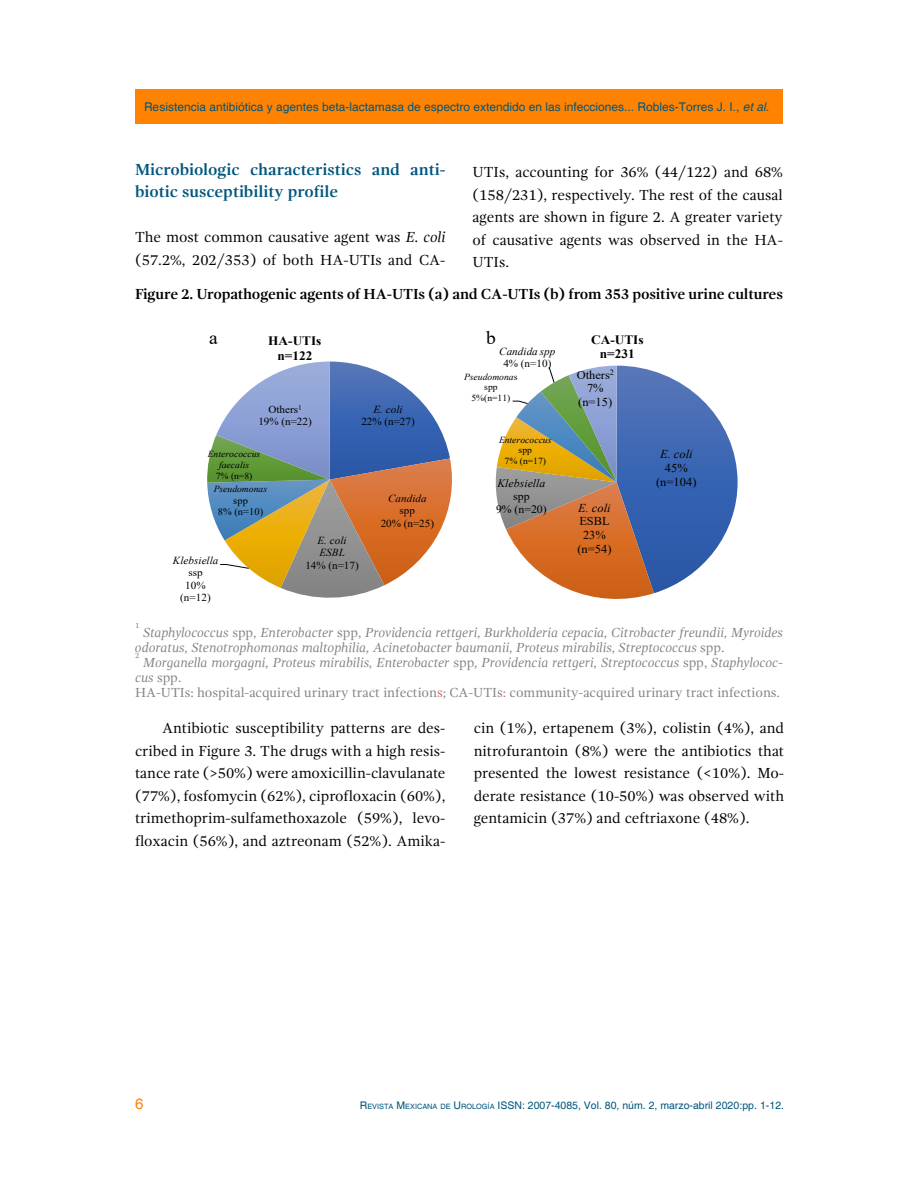
<style>
.page{position:relative;width:918px;height:1188px;background:#fff}
.page>*{position:absolute;margin:0;border:0;box-sizing:border-box;transform-origin:0 0}
.t1{font:18.75px "Times";color:#000;scale:1.04 1}
.t2{font:700 16.5px/22.5px "Gandhi Serif";color:#00567d}
.t3{font:15px/22.5px "Gandhi Serif";color:#000;text-align:justify}
.t4{font:700 15px "Gandhi Serif";letter-spacing:-.01em;color:#000}
.t5{font:15px "Helvetica";color:#ff8300}
.t6{font:13.5px/15px "Gandhi Serif";color:#808285}
.t7{font:italic 13.5px/15px "Gandhi Serif";color:#808285}
.t8{font:700 12.75px/14.9px "Times";color:#000;text-align:center;scale:1.04 1}
.t9{font:12px "Helvetica";color:#00567d}
.t10{font:12px/13.8px "Times";letter-spacing:.005em;color:#000;text-align:center;scale:1.04 1}
.t11{font:italic 12px "Times";color:#000;scale:1.04 1}
.t12{font:11.4px/13px "Times";color:#000;text-align:center;scale:1.04 1}
.t13{font:italic 11.4px "Times";letter-spacing:.005em;color:#000;scale:1.04 1}
.t14{font:10.8px/12.3px "Times";letter-spacing:.005em;color:#000;text-align:center;scale:1.04 1}
.t15{font:italic 10.8px/12.3px "Times";letter-spacing:.005em;color:#000;scale:1.04 1}
.t16{font:10.5px "Helvetica";color:#00567d}
.t17{font:10.05px/11.6px "Times";color:#000;text-align:center;scale:1.04 1}
.t18{font:italic 9.3px/10.9px "Times";color:#000;text-align:center;scale:1.04 1}
.t19{font:9.3px/10.8px "Times";color:#000;text-align:center;scale:1.04 1}
.t20{font:7.8px "Gandhi Serif";color:#808285}
.s1{font-style:italic}
.s2{font-style:normal}
.s3{color:#d96666}
.s4{font-style:inherit}
.s5{font-size:7.35px}
</style>
<div class="page">
<div style="left:135px;top:89px;width:648px;height:34px;background:#ff8300"></div>
<svg style="left:207px;top:362px;width:245px;height:236px"></svg>
<svg style="left:495px;top:366px;width:243px;height:233px"></svg>
<p class="t9" style="left:144px;top:99px;width:627px">Resistencia antibiótica y agentes beta-lactamasa de espectro extendido en las infecciones... Robles-Torres J. I., <span class="s1">et al.</span></p>
<p class="t2" style="left:135px;top:158px;width:312px">Microbiologic characteristics and anti&shy;biotic susceptibility profile</p>
<p class="t3" style="left:135px;top:226px;width:312px">The most common causative agent was <span class="s1">E. coli </span>(57.2%, 202/353) of both HA-UTIs and CA-</p>
<p class="t3" style="left:472px;top:161px;width:312px">UTIs, accounting for 36% (44/122) and 68% (158/231), respectively. The rest of the causal agents are shown in figure 2. A greater variety of causative agents was observed in the HA-UTIs.</p>
<p class="t4" style="left:135px;top:286px;width:650px">Figure 2. Uropathogenic agents of HA-UTIs (a) and CA-UTIs (b) from 353 positive urine cultures</p>
<p class="t1" style="left:209px;top:324px;width:10px">a</p>
<p class="t1" style="left:486px;top:324px;width:11px">b</p>
<p class="t8" style="left:268px;top:333px;width:53px">HA-UTIs n=122</p>
<p class="t15" style="left:499px;top:345px;width:56px">Candida spp</p>
<p class="t14" style="left:503px;top:357px;width:48px">4% (n=10)</p>
<p class="t14" style="left:258px;top:403px;width:53px">Others<sup>1<br></sup>19% (n=22)</p>
<p class="t18" style="left:208px;top:449px;width:52px">Enterococcus faecalis</p>
<p class="t19" style="left:216px;top:470px;width:37px">7% (n=8)</p>
<p class="t18" style="left:214px;top:483px;width:53px">Pseudomonas</p>
<p class="t17" style="left:218px;top:494px;width:45px">spp<br>8% (n=10)</p>
<p class="t15" style="left:373px;top:403px;width:30px">E. coli</p>
<p class="t14" style="left:361px;top:415px;width:53px">22% (n=27)</p>
<p class="t15" style="left:388px;top:492px;width:39px">Candida</p>
<p class="t14" style="left:381px;top:504px;width:53px">spp<br>20% (n=25)</p>
<p class="t15" style="left:173px;top:554px;width:45px">Klebsiella</p>
<p class="t14" style="left:180px;top:566px;width:31px">ssp<br>10% (n=12)</p>
<p class="t15" style="left:317px;top:534px;width:30px">E. coli<br>ESBL</p>
<p class="t14" style="left:305px;top:558px;width:53px">14% (n=17)</p>
<p class="t19" style="left:464px;top:371px;width:53px"><span class="s1">Pseudomona</span>s spp<br>5%(n=11)</p>
<p class="t18" style="left:499px;top:434px;width:52px">Enterococcus</p>
<p class="t19" style="left:505px;top:445px;width:41px">spp<br>7% (n=17)</p>
<p class="t13" style="left:497px;top:475px;width:48px">Klebsiella</p>
<p class="t12" style="left:496px;top:489px;width:50px">spp<br>9% (n=20)</p>
<p class="t8" style="left:591px;top:332px;width:52px">CA-UTIs n=231</p>
<p class="t10" style="left:577px;top:367px;width:37px">Others<sup>2<br></sup>7% (n=15)</p>
<p class="t11" style="left:578px;top:499px;width:33px">E. coli</p>
<p class="t10" style="left:577px;top:514px;width:34px">ESBL<br>23% (n=54)</p>
<p class="t11" style="left:660px;top:446px;width:33px">E. coli</p>
<p class="t10" style="left:656px;top:461px;width:40px">45% (n=104)</p>
<p class="t20" style="left:135px;top:621px;width:6px">1</p>
<p class="t7" style="left:135px;top:625px;width:650px;text-indent:8px">Staphylococcus <span class="s2">spp,</span> Enterobacter <span class="s2">spp,</span> Providencia rettgeri, Burkholderia cepacia, Citrobacter freundii, Myroides odoratus, Stenotrophomonas maltophilia, Acinetobacter baumanii, Proteus mirabilis, Streptococcus <span class="s2">spp.</span></p>
<p class="t20" style="left:135px;top:651px;width:6px">2</p>
<p class="t6" style="left:135px;top:655px;width:649px;text-indent:8px"><span class="s1">Morganella morgagni, Proteus mirabilis, Enterobacter</span> spp<span class="s1">, Providencia rettgeri, Streptococcus</span> spp, <span class="s1">Staphylococ&shy;cus</span> spp.<br>HA-UTIs: hospital-acquired urinary tract infection<span class="s3">s</span>; CA-UTIs<span class="s3">:</span> community-acquired urinary tract infections.</p>
<p class="t3" style="left:135px;top:717px;width:312px;text-indent:27px">Antibiotic susceptibility patterns are des&shy;cribed in Figure 3. The drugs with a high resis&shy;tance rate (&gt;50%) were amoxicillin-clavulanate (77%), fosfomycin (62%), ciprofloxacin (60%), trimethoprim-sulfamethoxazole (59%), levo&shy;floxacin (56%), and aztreonam (52%). Amika-</p>
<p class="t3" style="left:474px;top:717px;width:312px">cin (1%), ertapenem (3%), colistin (4%), and nitrofurantoin (8%) were the antibiotics that presented the lowest resistance (&lt;10%). Mo&shy;derate resistance (10-50%) was observed with gentamicin (37%) and ceftriaxone (48%).</p>
<p class="t5" style="left:135px;top:1095px;width:10px">6</p>
<p class="t16" style="left:360px;top:1099px;width:426px"><span class="s4">R</span><span class="s5">EVISTA</span> <span class="s4">M</span><span class="s5">EXICANA DE</span> <span class="s4">U</span><span class="s5">ROLOGÍA</span> ISSN: 2007-4085, Vol. 80, núm. 2, marzo-abril 2020:pp. 1-12.</p>
</div>
